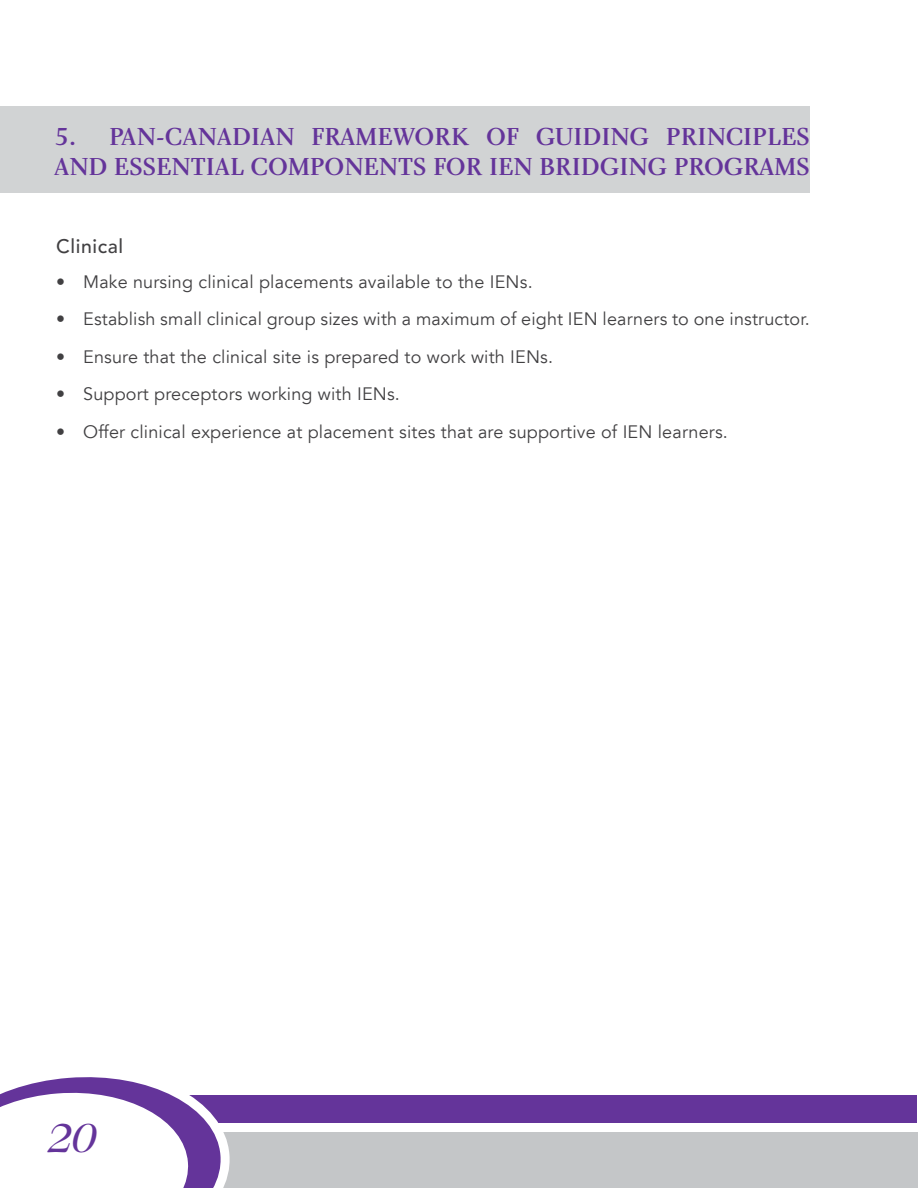
<style>
.page{position:relative;width:918px;height:1188px;background:#fff}
.page>*{position:absolute;margin:0;border:0;box-sizing:border-box;transform-origin:0 0}
.t1{font:italic 700 45px "Bernhard Modern";color:#64349a}
.t2{font:25.5px/30.6px "Charlotte Medium Plain";color:#64349a}
.t3{font:500 19.5px "Avenir LT Std";letter-spacing:.03em;color:#414042}
.t4{font:18px "Avenir LT";letter-spacing:.01em;color:#414042}
</style>
<div class="page">
<div style="left:0;top:106px;width:810px;height:86px;background:#d1d3d4"></div>
<div style="left:0;top:1095px;width:916px;height:93px;background:#64349a"></div>
<div style="left:0;top:1132px;width:918px;height:56px;background:#c4c6c8"></div>
<div style="left:0;top:1123px;width:918px;height:9px;background:#fff"></div>
<svg style="left:0;top:1077px;width:229px;height:111px"></svg>
<h2 class="t2" style="left:54px;top:121px;width:758px">5. PAN-CANADIAN FRAMEWORK OF GUIDING PRINCIPLES<br>AND ESSENTIAL COMPONENTS FOR IEN BRIDGING PROGRAMS</h2>
<p class="t3" style="left:56px;top:235px;width:68px">Clinical</p>
<p class="t4" style="left:56px;top:271px;width:478px">• Make nursing clinical placements available to the IENs.</p>
<p class="t4" style="left:56px;top:309px;width:755px">• Establish small clinical group sizes with a maximum of eight IEN learners to one instructor.</p>
<p class="t4" style="left:56px;top:346px;width:498px">• Ensure that the clinical site is prepared to work with IENs.</p>
<p class="t4" style="left:56px;top:384px;width:345px">• Support preceptors working with IENs.</p>
<p class="t4" style="left:56px;top:421px;width:673px">• Offer clinical experience at placement sites that are supportive of IEN learners.</p>
<h1 class="t1" style="left:46px;top:1114px;width:52px">20</h1>
</div>
